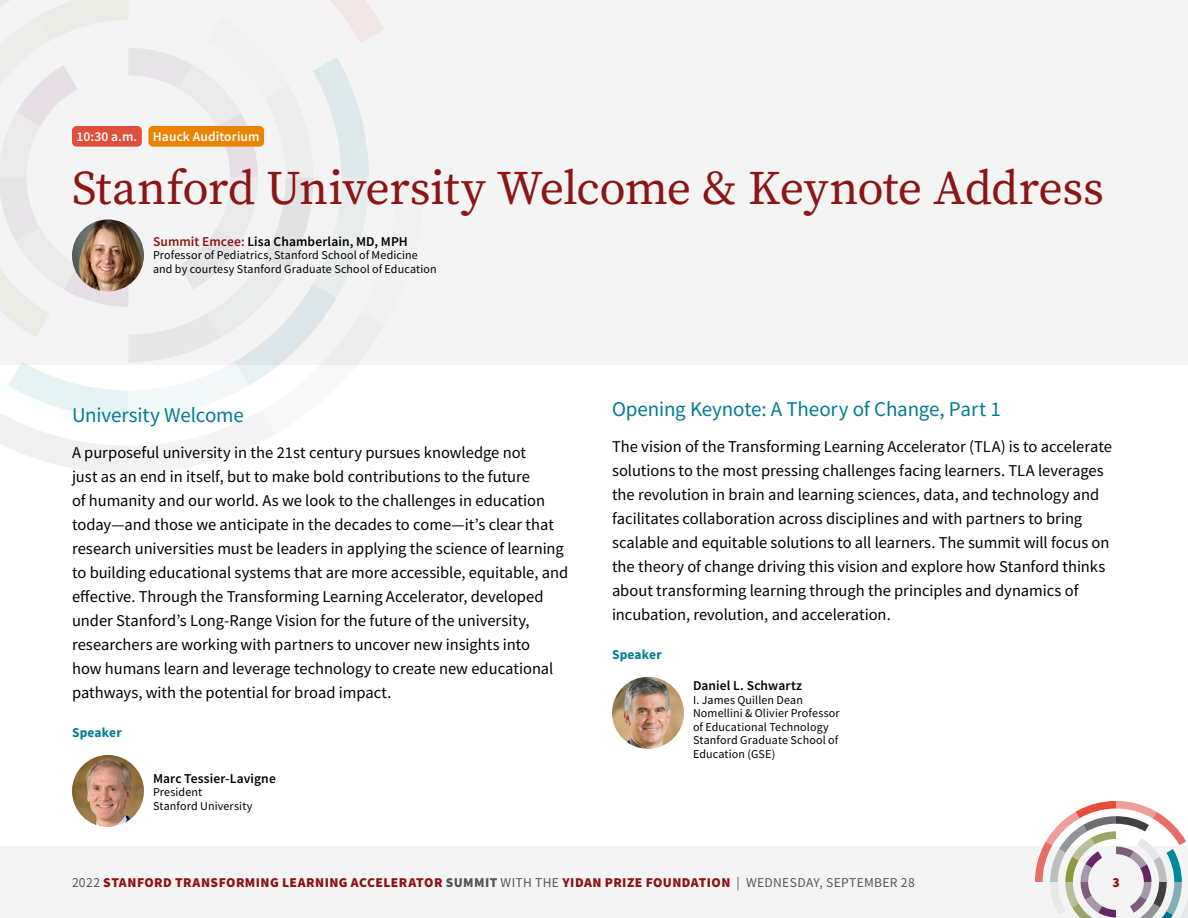
<style>
.page{position:relative;width:1188px;height:918px;background:#fff}
.page>*{position:absolute;margin:0;border:0;box-sizing:border-box;transform-origin:0 0}
.Page_Session_Title{font:48px "Source Serif Pro";letter-spacing:-.01em;color:#8c1515}
.Subhead_01{font:21px "Source Sans Pro";letter-spacing:-.01em;color:#007c92}
.Body_Text{font:16.5px/24px "Source Sans Pro";letter-spacing:-.005em;color:#000}
.t1{font:900 13.5px "Source Sans Pro";letter-spacing:.035em;color:#8c1515}
.Speaker_Names{font:600 13.5px "Source Sans Pro";letter-spacing:.005em;color:#000}
.Tiime_Elements{font:600 13.5px "Source Sans Pro";letter-spacing:.005em;color:#fff}
.Subhead_02{font:700 13.5px "Source Sans Pro";letter-spacing:.01em;color:#007c92}
.Speaker_Title{font:12px/13.5px "Source Sans Pro";letter-spacing:.01em;color:#000}
.s1{color:#8c1515}
.s2{font-weight:400;color:#e54c39}
.s3{font-weight:400;color:#53565a}
.s4{color:#53565a}
</style>
<div class="page">
<div style="left:0;top:846px;width:1188px;height:72px;background:#f4f4f4"></div>
<svg style="left:1035px;top:801px;width:153px;height:117px"></svg>
<svg style="left:0;top:364px;width:424px;height:109px"></svg>
<img style="left:72px;top:755px;width:72px;height:72px;border-radius:36px">
<img style="left:612px;top:677px;width:72px;height:72px;border-radius:36px">
<div style="left:0;top:0;width:1188px;height:364px;background:#f4f4f4"></div>
<div style="left:72px;top:126px;width:70px;height:21px;background:#e04f39;border-radius:4px"></div>
<div style="left:148px;top:126px;width:116px;height:21px;background:#e98300;border-radius:4px"></div>
<img style="left:72px;top:219px;width:72px;height:72px;border-radius:36px">
<p class="Tiime_Elements" style="left:76px;top:127px;width:62px">10:30 a.m.</p>
<p class="Tiime_Elements" style="left:153px;top:127px;width:108px">Hauck Auditorium</p>
<p class="Page_Session_Title" style="left:72px;top:156px;width:1033px">Stanford University Welcome &amp; Keynote Address</p>
<p class="Speaker_Names" style="left:153px;top:232px;width:256px"><span class="s1">Summit Emcee:</span> Lisa Chamberlain, MD, MPH</p>
<p class="Speaker_Title" style="left:153px;top:248px;width:266px">Professor of Pediatrics, Stanford School of Medicine</p>
<p class="Speaker_Title" style="left:153px;top:262px;width:285px">and by courtesy Stanford Graduate School of Education</p>
<p class="Subhead_01" style="left:72px;top:402px;width:174px">University Welcome</p>
<p class="Body_Text" style="left:72px;top:440px;width:498px">A purposeful university in the 21st century pursues knowledge not<br>just as an end in itself, but to make bold contributions to the future<br>of humanity and our world. As we look to the challenges in education today—and those we anticipate in the decades to come—it’s clear that research universities must be leaders in applying the science of learning to building educational systems that are more accessible, equitable, and effective. Through the Transforming Learning Accelerator, developed under Stanford’s Long-Range Vision for the future of the university, researchers are working with partners to uncover new insights into<br>how humans learn and leverage technology to create new educational pathways, with the potential for broad impact.</p>
<p class="Subhead_02" style="left:72px;top:723px;width:51px">Speaker</p>
<p class="Speaker_Names" style="left:153px;top:769px;width:124px">Marc Tessier-Lavigne</p>
<p class="Speaker_Title" style="left:153px;top:785px;width:101px">President<br>Stanford University</p>
<p class="Subhead_01" style="left:612px;top:396px;width:390px">Opening Keynote: A Theory of Change, Part 1</p>
<p class="Body_Text" style="left:612px;top:435px;width:502px">The vision of the Transforming Learning Accelerator (TLA) is to accelerate solutions to the most pressing challenges facing learners. TLA leverages the revolution in brain and learning sciences, data, and technology and facilitates collaboration across disciplines and with partners to bring scalable and equitable solutions to all learners. The summit will focus on the theory of change driving this vision and explore how Stanford thinks about transforming learning through the principles and dynamics of incubation, revolution, and acceleration.</p>
<p class="Subhead_02" style="left:612px;top:646px;width:51px">Speaker</p>
<p class="Speaker_Names" style="left:693px;top:677px;width:111px">Daniel L. Schwartz</p>
<p class="Speaker_Title" style="left:693px;top:693px;width:148px">I. James Quillen Dean<br>Nomellini &amp; Olivier Professor of Educational Technology<br>Stanford Graduate School of<br>Education (GSE)</p>
<p class="t1" style="left:16px;top:873px;width:901px"><span class="s2">PAGE 3</span> <span class="s3">2022</span> STANFORD TRANSFORMING LEARNING ACCELERATOR <span class="s4">SUMMIT</span> <span class="s3">WITH THE</span> YIDAN PRIZE FOUNDATION <span class="s3">| WEDNESDAY, SEPTEMBER 28</span></p>
<p class="t1" style="left:1112px;top:873px;width:9px">3</p>
</div>
